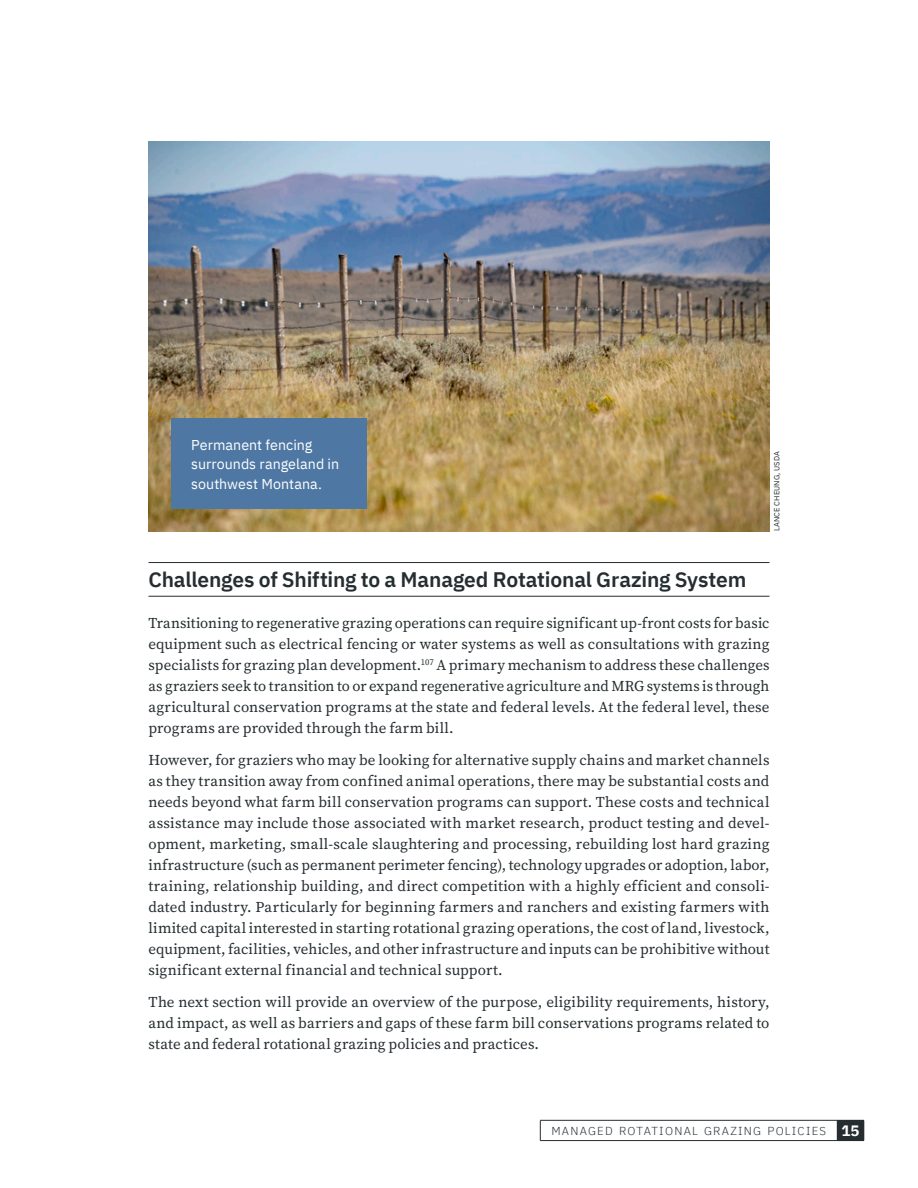
<style>
.page{position:relative;width:918px;height:1188px;background:#fff}
.page>*{position:absolute;margin:0;border:0;box-sizing:border-box;transform-origin:0 0}
.t1{font:600 21px "IBM Plex Sans";letter-spacing:-.01em;color:#252d30}
.t2{font:15px/21px "Source Serif 4 Roman";letter-spacing:.01em;color:#252d30;text-align:justify}
.t3{font:14.25px/19.5px "IBM Plex Sans";color:#fff}
.t4{font:300 11.55px "IBM Plex Sans";letter-spacing:.105em;color:#252d30}
.t5{font:7.5px "IBM Plex Sans";letter-spacing:.025em;color:#252d30}
.s1{font-weight:700;font-size:15px;color:#fff}
</style>
<div class="page">
<hr style="left:149px;top:562px;width:621px;height:1px;background:#252d30">
<hr style="left:149px;top:596px;width:621px;height:1px;background:#252d30">
<img style="left:148px;top:141px;width:622px;height:390px">
<div style="left:171px;top:418px;width:195px;height:91px;background:#4e78a3"></div>
<hr style="left:540px;top:1120px;width:297px;height:1px;background:#252d30">
<svg style="left:540px;top:1120px;width:1px;height:20px"></svg>
<svg style="left:837px;top:1120px;width:28px;height:21px"></svg>
<hr style="left:540px;top:1140px;width:297px;height:1px;background:#252d30">
<p class="t3" style="left:191px;top:436px;width:150px">Permanent fencing surrounds rangeland in southwest Montana.</p>
<p class="t5" style="left:774px;top:531px;width:82px;rotate:-90deg">LANCE CHEUNG, USDA</p>
<h1 class="t1" style="left:148px;top:571px;width:599px">Challenges of Shifting to a Managed Rotational Grazing System</h1>
<p class="t2" style="left:148px;top:613px;width:623px">Transitioning to regenerative grazing operations can require significant up-front costs for basic equipment such as electrical fencing or water systems as well as consultations with grazing specialists for grazing plan development.<sup>107</sup> A primary mechanism to address these challenges as graziers seek to transition to or expand regenerative agriculture and MRG systems is through agricultural conservation programs at the state and federal levels. At the federal level, these programs are provided through the farm bill.</p>
<p class="t2" style="left:148px;top:750px;width:623px">However, for graziers who may be looking for alternative supply chains and market channels as they transition away from confined animal operations, there may be substantial costs and needs beyond what farm bill conservation programs can support. These costs and technical assistance may include those associated with market research, product testing and devel&shy;opment, marketing, small-scale slaughtering and processing, rebuilding lost hard grazing infrastructure (such as permanent perimeter fencing), technology upgrades or adoption, labor, training, relationship building, and direct competition with a highly efficient and consoli&shy;dated industry. Particularly for beginning farmers and ranchers and existing farmers with limited capital interested in starting rotational grazing operations, the cost of land, livestock, equipment, facilities, vehicles, and other infrastructure and inputs can be prohibitive without significant external financial and technical support.</p>
<p class="t2" style="left:148px;top:993px;width:623px">The next section will provide an overview of the purpose, eligibility requirements, history, and impact, as well as barriers and gaps of these farm bill conservations programs related to state and federal rotational grazing policies and practices.</p>
<p class="t4" style="left:551px;top:1124px;width:310px">MANAGED ROTATIONAL GRAZING POLICIES <span class="s1">15</span></p>
</div>
